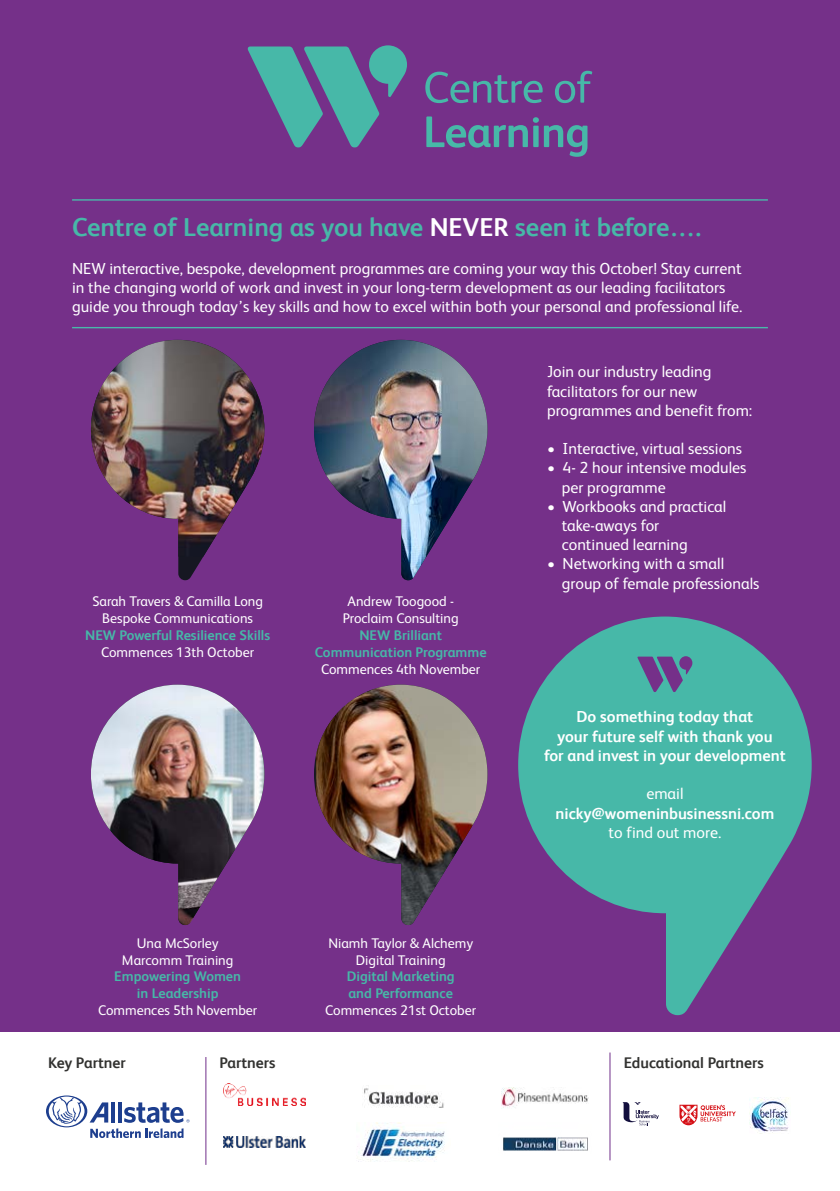
<style>
.page{position:relative;width:840px;height:1191px;background:#fff}
.page>*{position:absolute;margin:0;border:0;box-sizing:border-box;transform-origin:0 0}
.t1{font:700 26px "FS Albert";color:#47b8a8}
.t2{font:16px/19.2px "FS Albert";color:#fff}
.t3{font:700 16px/19.2px "FS Albert";color:#fff;text-align:center}
.t4{font:700 15.4px "FS Albert";color:#323230}
.t5{font:14px/16.8px "FS Albert";color:#fff;text-align:center}
.t6{font:700 14px/16.8px "FS Albert";color:#47b8a8;text-align:center}
.s1{color:#fff}
</style>
<div class="page">
<div style="left:0;top:0;width:839px;height:1191px;background:#753089"></div>
<div style="left:0;top:1032px;width:839px;height:159px;background:#fff"></div>
<svg style="left:425px;top:72px;width:117px;height:31px"></svg>
<svg style="left:555px;top:71px;width:37px;height:32px"></svg>
<svg style="left:426px;top:116px;width:161px;height:41px"></svg>
<svg style="left:247px;top:45px;width:160px;height:102px"></svg>
<svg style="left:178px;top:556px;width:26px;height:24px"></svg>
<img style="left:91px;top:340px;width:173px;height:216px">
<img style="left:314px;top:340px;width:173px;height:240px">
<img style="left:91px;top:684px;width:173px;height:241px">
<img style="left:316px;top:684px;width:171px;height:241px">
<hr style="left:72px;top:327px;width:695px;height:1px;background:#49b8aa">
<hr style="left:72px;top:199px;width:695px;height:2px;background:#49b8aa">
<svg style="left:518px;top:616px;width:293px;height:399px;fill:#47b8a8"></svg>
<svg style="left:637px;top:656px;width:55px;height:36px"></svg>
<hr style="left:205px;top:1057px;width:1px;height:107px;background:#71308b">
<hr style="left:609px;top:1052px;width:1px;height:108px;background:#71308b">
<svg style="left:679px;top:1104px;width:56px;height:21px"></svg>
<svg style="left:46px;top:1095px;width:143px;height:43px"></svg>
<svg style="left:622px;top:1102px;width:36px;height:23px"></svg>
<img style="left:749px;top:1097px;width:40px;height:36px">
<img style="left:364px;top:1085px;width:80px;height:23px">
<img style="left:501px;top:1087px;width:87px;height:21px">
<img style="left:223px;top:1083px;width:82px;height:22px">
<img style="left:503px;top:1137px;width:85px;height:14px">
<img style="left:357px;top:1122px;width:88px;height:39px">
<img style="left:224px;top:1137px;width:81px;height:10px">
<h1 class="t1" style="left:72px;top:211px;width:630px">Centre of Learning as you have <span class="s1">NEVER</span> seen it before….</h1>
<p class="t2" style="left:72px;top:259px;width:671px">NEW interactive, bespoke, development programmes are coming your way this October! Stay current in the changing world of work and invest in your long-term development as our leading facilitators guide you through today’s key skills and how to excel within both your personal and professional life.</p>
<p class="t5" style="left:92px;top:593px;width:172px">Sarah Travers &amp; Camilla Long<br>Bespoke Communications</p>
<p class="t6" style="left:85px;top:626px;width:186px">NEW Powerful Resilience Skills</p>
<p class="t5" style="left:101px;top:643px;width:154px">Commences 13th October</p>
<p class="t5" style="left:342px;top:593px;width:117px">Andrew Toogood -<br>Proclaim Consulting</p>
<p class="t6" style="left:315px;top:626px;width:173px">NEW Brilliant<br>Communication Programme</p>
<p class="t5" style="left:321px;top:660px;width:161px">Commences 4th November</p>
<p class="t5" style="left:122px;top:934px;width:113px">Una McSorley<br>Marcomm Training</p>
<p class="t6" style="left:114px;top:968px;width:128px">Empowering Women in Leadership</p>
<p class="t5" style="left:98px;top:1001px;width:161px">Commences 5th November</p>
<p class="t5" style="left:328px;top:934px;width:146px">Niamh Taylor &amp; Alchemy<br>Digital Training</p>
<p class="t6" style="left:346px;top:968px;width:109px;text-align:left">Digital Marketing and Performance</p>
<p class="t5" style="left:325px;top:1001px;width:152px">Commences 21st October</p>
<p class="t2" style="left:546px;top:362px;width:207px">Join our industry leading facilitators for our new programmes and benefit from:</p>
<p class="t2" style="left:546px;top:439px;width:196px">• Interactive, virtual sessions</p>
<p class="t2" style="left:561px;top:458px;width:186px;text-indent:-15px">• 4- 2 hour intensive modules per programme</p>
<p class="t2" style="left:561px;top:496px;width:166px;text-indent:-15px">• Workbooks and practical take-aways for continued learning</p>
<p class="t2" style="left:561px;top:554px;width:199px;text-indent:-15px">• Networking with a small group of female professionals</p>
<p class="t3" style="left:543px;top:707px;width:243px">Do something today that<br>your future self with thank you<br>for and invest in your development</p>
<p class="t2" style="left:646px;top:784px;width:39px">email</p>
<p class="t3" style="left:555px;top:803px;width:220px">nicky@womeninbusinessni.com</p>
<p class="t2" style="left:608px;top:822px;width:114px">to find out more.</p>
<p class="t4" style="left:48px;top:1054px;width:79px">Key Partner</p>
<p class="t4" style="left:219px;top:1054px;width:58px">Partners</p>
<p class="t4" style="left:623px;top:1054px;width:142px">Educational Partners</p>
</div>
